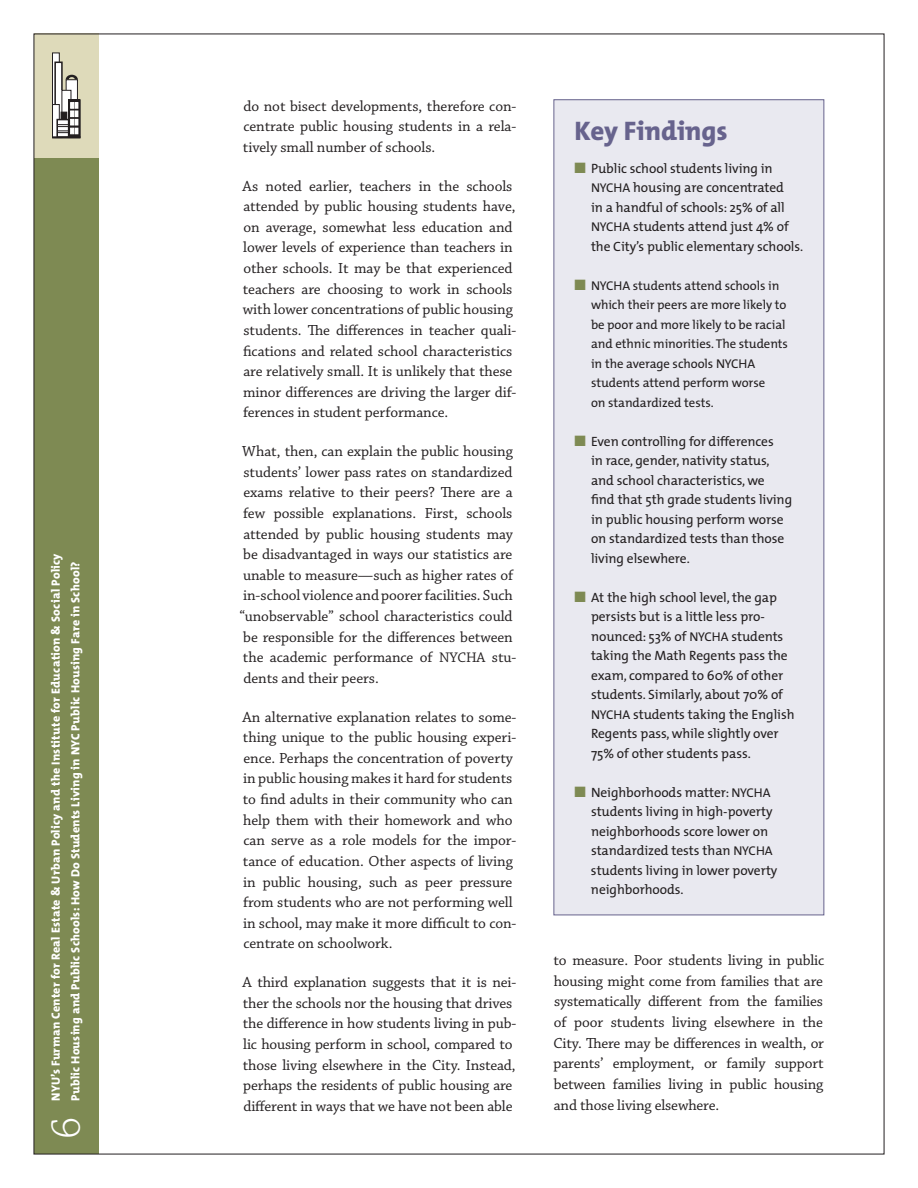
<style>
.page{position:relative;width:918px;height:1188px;background:#fff}
.page>*{position:absolute;margin:0;border:0;box-sizing:border-box;transform-origin:0 0}
.t1{font:300 43.5px "Chaparral Pro";color:#fff}
.Head{font:800 27px "The Mix";color:#67638d}
.Text{font:15.3px/20.7px "Chaparral Pro";letter-spacing:-.005em;color:#231f20}
.Sidebar_Text{font:13.5px/19.5px "The Mix";letter-spacing:-.005em;color:#231f20}
.Sidebar_Text-2{font:12.75px/19.5px "The Mix";letter-spacing:-.005em;color:#231f20}
.t2{font:800 12px/19.5px "The Mix";letter-spacing:.02em;color:#fff}
.s1{font-size:14.7px}
.s2{color:#7e8a53}
.s3{font-size:12.75px}
</style>
<div class="page">
<div style="left:34px;top:34px;width:65px;height:125px;background:#dedaba"></div>
<div style="left:53px;top:53px;width:6px;height:84px;background:#fff"></div>
<div style="left:52px;top:53px;width:8px;height:85px;border:1px solid #231f20"></div>
<svg style="left:66px;top:75px;width:12px;height:4px"></svg>
<div style="left:66px;top:80px;width:11px;height:57px;background:#fff"></div>
<div style="left:66px;top:79px;width:12px;height:59px;border:1px solid #231f20"></div>
<div style="left:55px;top:62px;width:7px;height:75px;background:#fff"></div>
<div style="left:54px;top:62px;width:9px;height:76px;border:2px solid #231f20"></div>
<div style="left:62px;top:90px;width:9px;height:47px;background:#fff"></div>
<div style="left:62px;top:90px;width:9px;height:48px;border:1px solid #231f20"></div>
<svg style="left:53px;top:105px;width:6px;height:32px"></svg>
<div style="left:52px;top:104px;width:8px;height:34px;border:1px solid #231f20"></div>
<div style="left:57px;top:120px;width:12px;height:17px;background:#fff"></div>
<svg style="left:70px;top:101px;width:9px;height:35px"></svg>
<div style="left:68px;top:99px;width:13px;height:39px;border:1px solid #231f20"></div>
<hr style="left:52px;top:136px;width:29px;height:2px;background:#231f20">
<svg style="left:57px;top:102px;width:21px;height:32px"></svg>
<div style="left:34px;top:159px;width:65px;height:995px;background:#7e8a53"></div>
<div style="left:554px;top:100px;width:270px;height:815px;background:#e9e9f0"></div>
<p class="t2" style="left:46px;top:1101px;width:549px;rotate:-90deg">NYU’s Furman Center for Real Estate &amp; Urban Policy and the Institute for Education &amp; Social Policy<br>Public Housing and Public Schools: How Do Students Living in NYC Public Housing Fare in School?</p>
<h1 class="t1" style="left:42px;top:1139px;width:24px;rotate:-90deg">6</h1>
<p class="Text" style="left:243px;top:96px;width:275px;text-align:justify">do not bisect developments, therefore con&shy;centrate public housing students in a rela&shy;tively small number of schools.</p>
<p class="Text" style="left:243px;top:176px;width:275px">As noted earlier, teachers in the schools attended by public housing students have, on average, somewhat less education and lower levels of experience than teachers in other schools. It may be that experienced teachers are choosing to work in schools with lower concentrations of public housing students. The differences in teacher quali&shy;fications and related school characteristics are relatively small. It is unlikely that these minor differences are driving the larger dif&shy;ferences in student performance.</p>
<p class="Text" style="left:239px;top:442px;width:278px">What, then, can explain the public housing students’ lower pass rates on standardized exams relative to their peers? There are a few possible explanations. First, schools attended by public housing students may be disadvantaged in ways our statistics are unable to measure—such as higher rates of in-school violence and poorer facilities. Such “unobservable” school characteristics could be responsible for the differences between the academic performance of <span class="s1">NYCHA</span> stu&shy;dents and their peers.</p>
<p class="Text" style="left:243px;top:707px;width:275px">An alternative explanation relates to some&shy;thing unique to the public housing experi&shy;ence. Perhaps the concentration of poverty in public housing makes it hard for students to find adults in their community who can help them with their homework and who can serve as a role models for the impor&shy;tance of education. Other aspects of living in public housing, such as peer pressure from students who are not performing well in school, may make it more difficult to con&shy;centrate on schoolwork.</p>
<p class="Text" style="left:243px;top:973px;width:275px">A third explanation suggests that it is nei&shy;ther the schools nor the housing that drives the difference in how students living in pub&shy;lic housing perform in school, compared to those living elsewhere in the City. Instead, perhaps the residents of public housing are different in ways that we have not been able</p>
<p class="Head" style="left:574px;top:108px;width:155px">Key Findings</p>
<p class="Sidebar_Text" style="left:591px;top:158px;width:214px;text-indent:-16px"><span class="s2">■</span> Public school students living in <span class="s3">NYCHA</span> housing are concentrated<br>in a handful of schools: 25% of all <span class="s3">NYCHA</span> students attend just 4% of the City’s public elementary schools.</p>
<p class="Sidebar_Text-2" style="left:591px;top:275px;width:198px;text-indent:-16px"><span class="s2">■</span> NYCHA students attend schools in which their peers are more likely to be poor and more likely to be racial and ethnic minorities. The students in the average schools NYCHA students attend perform worse<br>on standardized tests.</p>
<p class="Sidebar_Text" style="left:591px;top:431px;width:203px;text-indent:-16px"><span class="s2">■</span> Even controlling for differences<br>in race, gender, nativity status, and school characteristics, we<br>find that 5th grade students living in public housing perform worse on standardized tests than those living elsewhere.</p>
<p class="Sidebar_Text" style="left:591px;top:587px;width:205px;text-indent:-16px"><span class="s2">■</span> At the high school level, the gap persists but is a little less pro&shy;nounced: 53% of <span class="s3">NYCHA</span> students taking the Math Regents pass the exam, compared to 60% of other students. Similarly, about 70% of<br><span class="s3">NYCHA</span> students taking the English<br>Regents pass, while slightly over<br>75% of other students pass.</p>
<p class="Sidebar_Text" style="left:591px;top:782px;width:188px;text-indent:-16px"><span class="s2">■</span> Neighborhoods matter: <span class="s3">NYCHA </span>students living in high-poverty neighborhoods score lower on standardized tests than <span class="s3">NYCHA </span>students living in lower poverty neighborhoods.</p>
<p class="Text" style="left:553px;top:951px;width:272px;text-align:justify">to measure. Poor students living in public housing might come from families that are systematically different from the families of poor students living elsewhere in the City. There may be differences in wealth, or parents’ employment, or family support between families living in public housing and those living elsewhere.</p>
</div>
